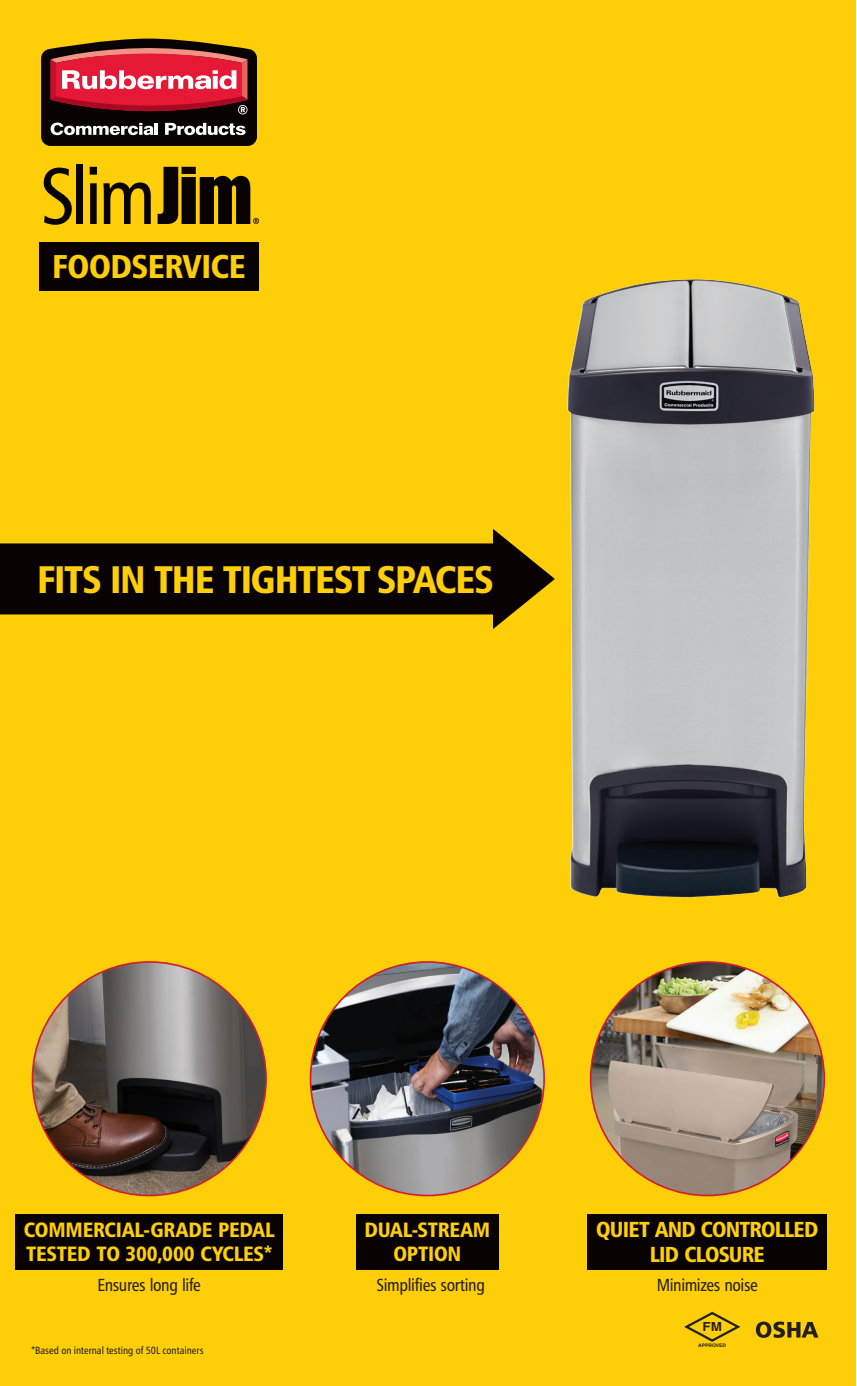
<style>
.page{position:relative;width:857px;height:1386px;background:#fff}
.page>*{position:absolute;margin:0;border:0;box-sizing:border-box;transform-origin:0 0}
.t1{font:38.5px "Humanist 777 BT Black Condensed B";letter-spacing:-.035em;color:#fece08}
.t2{font:33.07px "Humanist 777 BT Black Condensed B";letter-spacing:-.015em;color:#fece08}
.t3{font:21.7px/24.7px "Humanist 777 BT Black Condensed B";letter-spacing:-.03em;color:#fece08;text-align:center}
.t4{font:20.65px/24.7px "Humanist 777 BT Black Condensed B";letter-spacing:-.01em;color:#fece08}
.t5{font:17.5px "Humanist 777 BT Roman Condensed B";letter-spacing:-.02em;color:#231f20}
.t6{font:700 12.42px "Helvetica";color:#231f20;scale:1.08 1}
.t7{font:10.5px "Humanist 777 BT Roman Condensed B";color:#231f20}
.t8{font:700 4.9px "Helvetica";color:#231f20}
</style>
<div class="page">
<div style="left:0;top:0;width:856px;height:1386px;background:#fece08"></div>
<svg style="left:684px;top:1312px;width:56px;height:30px"></svg>
<svg style="left:756px;top:1322px;width:62px;height:16px"></svg>
<img style="left:567px;top:279px;width:248px;height:619px">
<svg style="left:0;top:529px;width:555px;height:100px;fill:#080302"></svg>
<img style="left:32px;top:962px;width:234px;height:234px;border-radius:117px">
<svg style="left:41px;top:39px;width:216px;height:107px"></svg>
<svg style="left:44px;top:168px;width:28px;height:57px"></svg>
<div style="left:77px;top:164px;width:6px;height:60px;background:#080302"></div>
<svg style="left:90px;top:167px;width:7px;height:57px"></svg>
<svg style="left:103px;top:182px;width:48px;height:42px"></svg>
<svg style="left:158px;top:167px;width:101px;height:57px"></svg>
<div style="left:16px;top:1214px;width:267px;height:55px;background:#080302"></div>
<img style="left:591px;top:962px;width:233px;height:234px;border-radius:117px">
<div style="left:588px;top:1214px;width:239px;height:56px;background:#080302"></div>
<div style="left:39px;top:242px;width:220px;height:48px;background:#080302"></div>
<img style="left:310px;top:962px;width:234px;height:234px;border-radius:117px">
<div style="left:356px;top:1214px;width:142px;height:55px;background:#080302"></div>
<h2 class="t2" style="left:52px;top:245px;width:195px">FOODSERVICE</h2>
<h1 class="t1" style="left:37px;top:555px;width:458px">FITS IN THE TIGHTEST SPACES</h1>
<p class="t4" style="left:24px;top:1217px;width:252px">COMMERCIAL-GRADE PEDAL<br>TESTED TO 300,000 CYCLES*</p>
<p class="t5" style="left:97px;top:1274px;width:105px">Ensures long life</p>
<p class="t7" style="left:32px;top:1344px;width:174px">*Based on internal testing of 50L containers</p>
<p class="t4" style="left:364px;top:1217px;width:127px;text-align:center">DUAL-STREAM<br>OPTION</p>
<p class="t5" style="left:376px;top:1274px;width:110px">Simplifies sorting</p>
<p class="t3" style="left:596px;top:1217px;width:224px">QUIET AND CONTROLLED<br>LID CLOSURE</p>
<p class="t5" style="left:657px;top:1274px;width:103px">Minimizes noise</p>
<p class="t6" style="left:702px;top:1317px;width:19px">FM</p>
<p class="t8" style="left:698px;top:1341px;width:29px">APPROVED</p>
</div>
